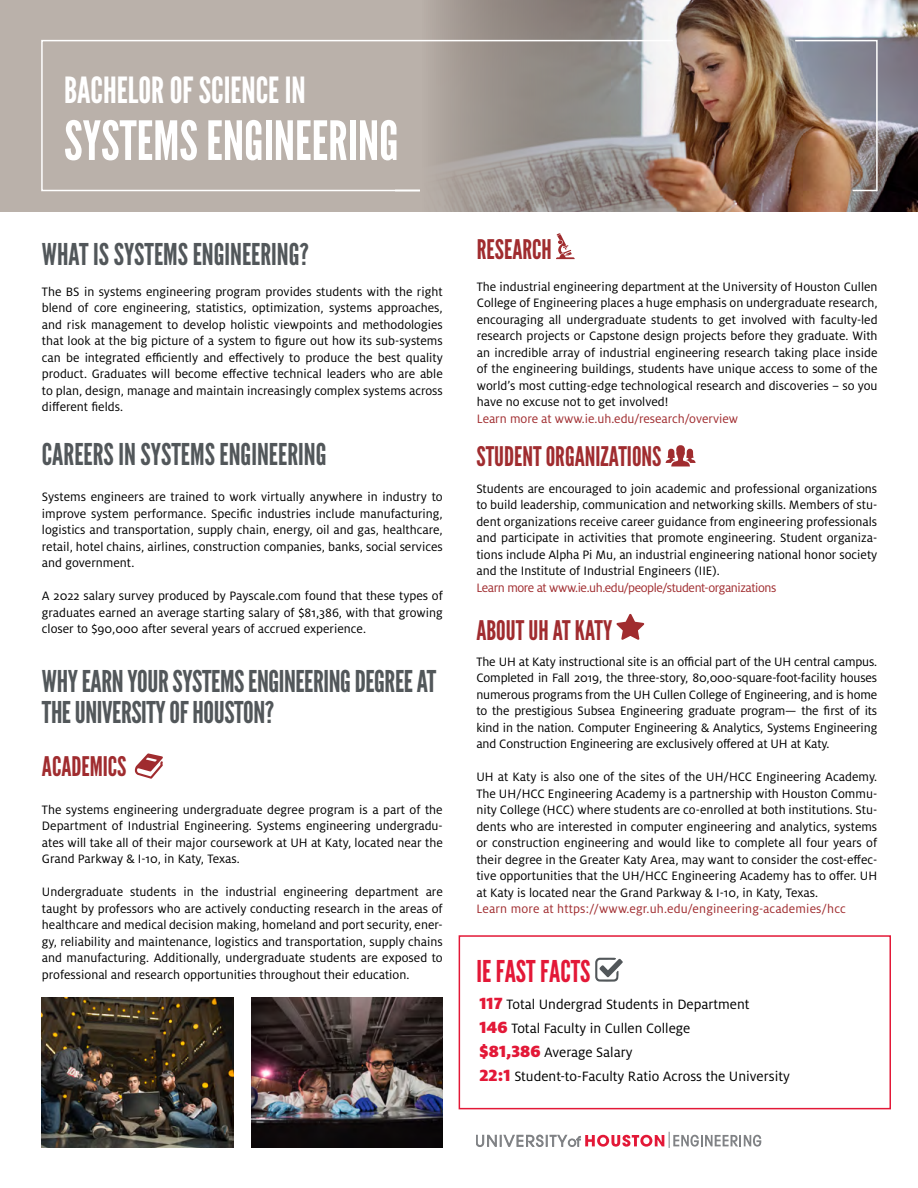
<style>
.page{position:relative;width:918px;height:1188px;background:#fff}
.page>*{position:absolute;margin:0;border:0;box-sizing:border-box;transform-origin:0 0}
.t1{font:54px "League Gothic";color:#fff}
.t2{font:36px "League Gothic";color:#fff}
.t3{font:30px/31.5px "League Gothic";letter-spacing:-.015em;color:#52575a}
.t4{font:30px "League Gothic";color:#e31837}
.t5{font:27px "League Gothic";color:#a02c2f}
.t6{font:15px/24px "Milo OT";color:#000}
.t7{font:13.5px/16.5px "Milo OT";color:#000;text-align:justify}
.t8{font:13.5px "Milo OT";color:#a02c2f}
.t9{font:13.5px "Milo OT";letter-spacing:-.03em;color:#a02c2f}
.s1{font-weight:900;font-size:18px;color:#e31837}
</style>
<div class="page">
<div style="left:0;top:0;width:918px;height:211px;background:#bab1aa"></div>
<img style="left:434px;top:0;width:484px;height:211px">
<svg style="left:476px;top:1132px;width:285px;height:16px"></svg>
<svg style="left:41px;top:39px;width:634px;height:153px"></svg>
<svg style="left:135px;top:753px;width:28px;height:26px"></svg>
<svg style="left:556px;top:233px;width:19px;height:26px"></svg>
<svg style="left:616px;top:614px;width:28px;height:26px"></svg>
<svg style="left:666px;top:445px;width:30px;height:21px"></svg>
<div style="left:459px;top:935px;width:432px;height:174px;border:2px solid #e31837"></div>
<svg style="left:595px;top:958px;width:28px;height:24px"></svg>
<svg style="left:794px;top:39px;width:84px;height:154px;background:#96857e"></svg>
<img style="left:42px;top:998px;width:191px;height:150px">
<img style="left:251px;top:998px;width:192px;height:150px">
<h2 class="t2" style="left:64px;top:69px;width:243px">BACHELOR OF SCIENCE IN</h2>
<h1 class="t1" style="left:64px;top:109px;width:336px">SYSTEMS ENGINEERING</h1>
<h3 class="t3" style="left:42px;top:239px;width:269px">WHAT IS SYSTEMS ENGINEERING?</h3>
<p class="t7" style="left:42px;top:283px;width:402px">The BS in systems engineering program provides students with the right blend of core engineering, statistics, optimization, systems approaches, and risk management to develop holistic viewpoints and methodologies that look at the big picture of a system to figure out how its sub-systems can be integrated efficiently and effectively to produce the best quality product. Graduates will become effective technical leaders who are able to plan, design, manage and maintain increasingly complex systems across different fields.</p>
<h3 class="t3" style="left:42px;top:438px;width:286px">CAREERS IN SYSTEMS ENGINEERING</h3>
<p class="t7" style="left:42px;top:489px;width:402px">Systems engineers are trained to work virtually anywhere in industry to improve system performance. Specific industries include manufacturing, logistics and transportation, supply chain, energy, oil and gas, healthcare, retail, hotel chains, airlines, construction companies, banks, social services and government.</p>
<p class="t7" style="left:42px;top:588px;width:402px">A 2022 salary survey produced by Payscale.com found that these types of graduates earned an average starting salary of $81,386, with that growing closer to $90,000 after several years of accrued experience.</p>
<h3 class="t3" style="left:42px;top:665px;width:396px">WHY EARN YOUR SYSTEMS ENGINEERING DEGREE AT<br>THE UNIVERSITY OF HOUSTON?</h3>
<h3 class="t5" style="left:42px;top:750px;width:86px">ACADEMICS</h3>
<p class="t7" style="left:42px;top:801px;width:402px">The systems engineering undergraduate degree program is a part of the Department of Industrial Engineering. Systems engineering undergradu&shy;ates will take all of their major coursework at UH at Katy, located near the Grand Parkway &amp; I-10, in Katy, Texas.</p>
<p class="t7" style="left:42px;top:884px;width:402px">Undergraduate students in the industrial engineering department are taught by professors who are actively conducting research in the areas of healthcare and medical decision making, homeland and port security, ener&shy;gy, reliability and maintenance, logistics and transportation, supply chains and manufacturing. Additionally, undergraduate students are exposed to professional and research opportunities throughout their education.</p>
<h3 class="t5" style="left:477px;top:233px;width:77px">RESEARCH</h3>
<p class="t7" style="left:477px;top:278px;width:402px">The industrial engineering department at the University of Houston Cullen College of Engineering places a huge emphasis on undergraduate research, encouraging all undergraduate students to get involved with faculty-led research projects or Capstone design projects before they graduate. With an incredible array of industrial engineering research taking place inside of the engineering buildings, students have unique access to some of the world’s most cutting-edge technological research and discoveries – so you have no excuse not to get involved!</p>
<p class="t8" style="left:477px;top:411px;width:263px">Learn more at www.ie.uh.edu/research/overview</p>
<h3 class="t5" style="left:476px;top:441px;width:187px">STUDENT ORGANIZATIONS</h3>
<p class="t7" style="left:476px;top:480px;width:402px">Students are encouraged to join academic and professional organizations to build leadership, communication and networking skills. Members of stu&shy;dent organizations receive career guidance from engineering professionals and participate in activities that promote engineering. Student organiza&shy;tions include Alpha Pi Mu, an industrial engineering national honor society and the Institute of Industrial Engineers (IIE).</p>
<p class="t9" style="left:476px;top:580px;width:302px">Learn more at www.ie.uh.edu/people/student-organizations</p>
<h3 class="t5" style="left:476px;top:614px;width:137px">ABOUT UH AT KATY</h3>
<p class="t7" style="left:476px;top:654px;width:402px">The UH at Katy instructional site is an official part of the UH central campus.<br>Completed in Fall 2019, the three-story, 80,000-square-foot-facility houses numerous programs from the UH Cullen College of Engineering, and is home to the prestigious Subsea Engineering graduate program— the first of its kind in the nation. Computer Engineering &amp; Analytics, Systems Engineering and Construction Engineering are exclusively offered at UH at Katy.</p>
<p class="t7" style="left:476px;top:769px;width:402px">UH at Katy is also one of the sites of the UH/HCC Engineering Academy.<br>The UH/HCC Engineering Academy is a partnership with Houston Commu&shy;nity College (HCC) where students are co-enrolled at both institutions. Stu&shy;dents who are interested in computer engineering and analytics, systems or construction engineering and would like to complete all four years of their degree in the Greater Katy Area, may want to consider the cost-effec&shy;tive opportunities that the UH/HCC Engineering Academy has to offer. UH at Katy is located near the Grand Parkway &amp; I-10, in Katy, Texas.</p>
<p class="t8" style="left:476px;top:902px;width:371px">Learn more at https://www.egr.uh.edu/engineering-academies/hcc</p>
<h3 class="t4" style="left:476px;top:953px;width:116px">IE FAST FACTS</h3>
<p class="t6" style="left:480px;top:992px;width:312px"><span class="s1">117</span> Total Undergrad Students in Department<br><span class="s1">146</span> Total Faculty in Cullen College<br><span class="s1">$81,386</span> Average Salary<br><span class="s1">22:1</span> Student-to-Faculty Ratio Across the University</p>
</div>
